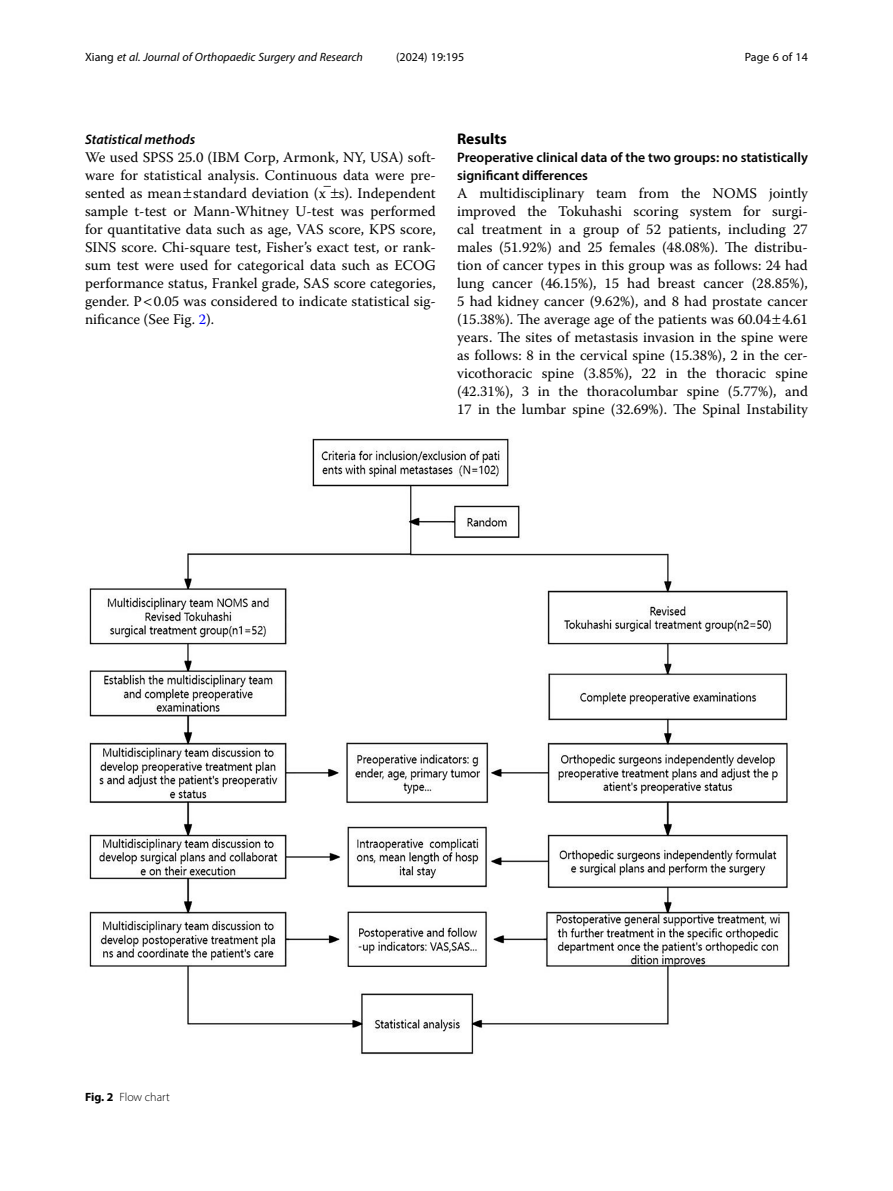
<style>
.page{position:relative;width:893px;height:1191px;background:#fff}
.page>*{position:absolute;margin:0;border:0;box-sizing:border-box;transform-origin:0 0}
.Head_1{font:700 15.45px "Myriad Pro";color:#000}
.Body_Text{font:14.7px/18px "Warnock Pro";color:#000;text-align:justify}
.Head_2_After_1{font:600 13.8px/18px "Myriad Pro";color:#000}
.Head_3{font:italic 600 13.8px "Myriad Pro";color:#000}
.t1{font:italic 12px "Myriad Pro";color:#000}
.t2{font:12px "Myriad Pro";color:#000}
.Figure_Caption{font:300 12px "Myriad Pro";color:#000}
.s1{font-style:normal}
.s2{font-family:"STIX"}
.s3{color:#00f}
.s4{font-weight:700}
</style>
<div class="page">
<img style="left:89px;top:438px;width:701px;height:617px">
<p class="t1" style="left:85px;top:50px;width:279px"><span class="s1">Xiang</span> et al. Journal of Orthopaedic Surgery and Research</p>
<p class="t2" style="left:396px;top:50px;width:70px">(2024) 19:195</p>
<p class="t2" style="left:745px;top:50px;width:65px">Page 6 of 14</p>
<p class="Head_3" style="left:85px;top:131px;width:112px">Statistical methods</p>
<p class="Body_Text" style="left:85px;top:148px;width:352px">We used SPSS 25.0 (IBM Corp, Armonk, NY, USA) soft&shy;ware for statistical analysis. Continuous data were pre&shy;sented as mean standard deviation (x <span class="s2">̅</span>s). Independent sample t-test or Mann-Whitney U-test was performed for quantitative data such as age, VAS score, KPS score, SINS score. Chi-square test, Fisher’s exact test, or rank&shy;sum test were used for categorical data such as ECOG performance status, Frankel grade, SAS score categories, gender. P 0.05 was considered to indicate statistical sig&shy;nificance (See Fig. <span class="s3">2</span>).</p>
<p class="Head_1" style="left:457px;top:129px;width:51px">Results</p>
<p class="Head_2_After_1" style="left:457px;top:148px;width:352px">Preoperative clinical data of the two groups: no statistically significant differences</p>
<p class="Body_Text" style="left:457px;top:184px;width:352px">A multidisciplinary team from the NOMS jointly improved the Tokuhashi scoring system for surgi&shy;cal treatment in a group of 52 patients, including 27 males (51.92%) and 25 females (48.08%). The distribu&shy;tion of cancer types in this group was as follows: 24 had lung cancer (46.15%), 15 had breast cancer (28.85%), 5 had kidney cancer (9.62%), and 8 had prostate cancer (15.38%). The average age of the patients was 60.04 4.61 years. The sites of metastasis invasion in the spine were as follows: 8 in the cervical spine (15.38%), 2 in the cer&shy;vicothoracic spine (3.85%), 22 in the thoracic spine (42.31%), 3 in the thoracolumbar spine (5.77%), and 17 in the lumbar spine (32.69%). The Spinal Instability</p>
<p class="Figure_Caption" style="left:85px;top:1089px;width:86px"><span class="s4">Fig. 2</span> Flow chart</p>
</div>
